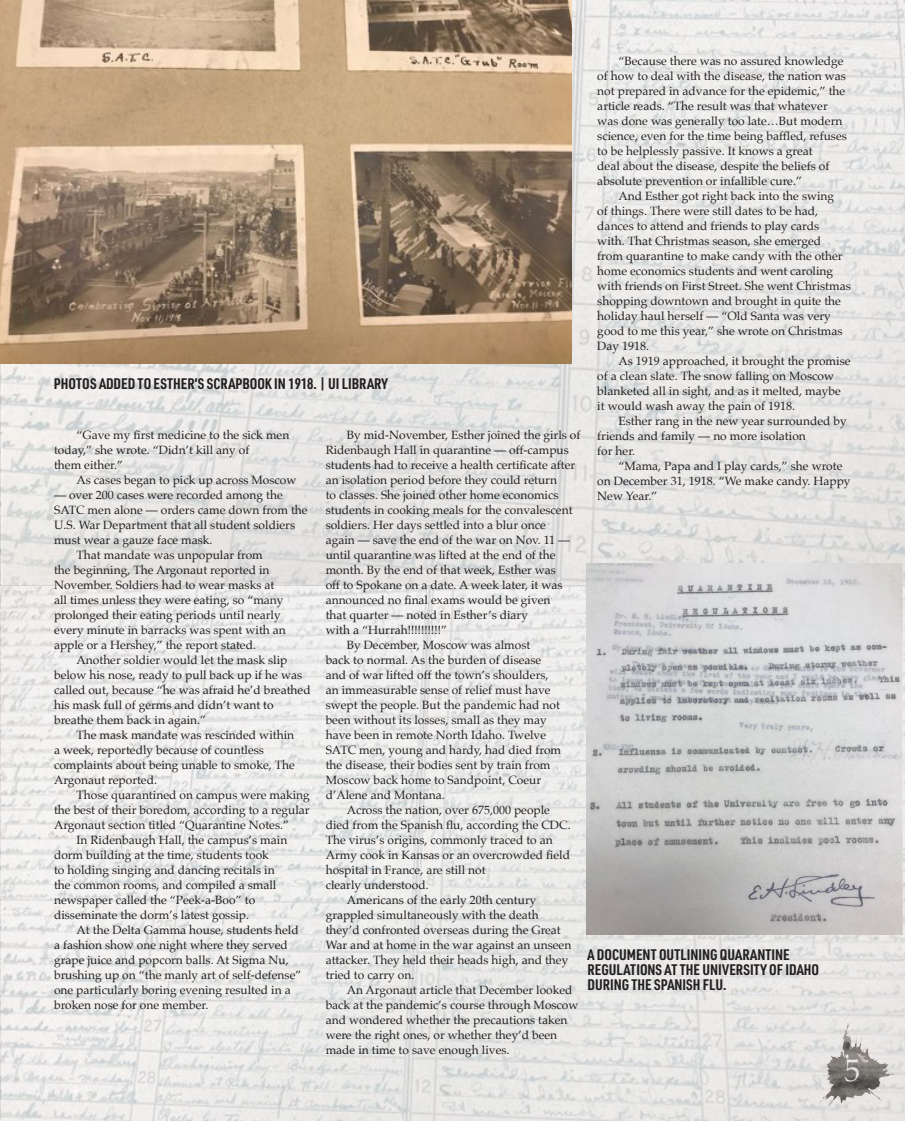
<style>
.page{position:relative;width:905px;height:1121px;background:#fff}
.page>*{position:absolute;margin:0;border:0;box-sizing:border-box;transform-origin:0 0}
.t1{font:31.5px "Palatino";color:#fff}
.Byline__body{font:700 15px/15px "URWDIN Cond";color:#231f20}
.Byline__body-2{font:12px/15px "Palatino";color:#231f20}
</style>
<div class="page">
<img style="left:0;top:0;width:904px;height:1120px">
<img style="left:808px;top:1007px;width:85px;height:104px">
<img style="left:0;top:0;width:571px;height:363px">
<img style="left:586px;top:563px;width:316px;height:371px">
<p class="Byline__body-2" style="left:597px;top:53px;width:251px;text-indent:21px">“Because there was no assured knowledge of how to deal with the disease, the nation was not prepared in advance for the epidemic,” the article reads. “The result was that whatever was done was generally too late…But modern science, even for the time being baffled, refuses to be helplessly passive. It knows a great<br>deal about the disease, despite the beliefs of absolute prevention or infallible cure.”</p>
<p class="Byline__body-2" style="left:597px;top:188px;width:255px;text-indent:21px">And Esther got right back into the swing<br>of things. There were still dates to be had, dances to attend and friends to play cards<br>with. That Christmas season, she emerged<br>from quarantine to make candy with the other home economics students and went caroling with friends on First Street. She went Christmas shopping downtown and brought in quite the holiday haul herself — “Old Santa was very good to me this year,” she wrote on Christmas Day 1918.</p>
<p class="Byline__body-2" style="left:597px;top:353px;width:255px;text-indent:21px">As 1919 approached, it brought the promise of a clean slate. The snow falling on Moscow blanketed all in sight, and as it melted, maybe it would wash away the pain of 1918.</p>
<p class="Byline__body-2" style="left:597px;top:413px;width:251px;text-indent:21px">Esther rang in the new year surrounded by friends and family — no more isolation</p>
<p class="Byline__body-2" style="left:597px;top:443px;width:39px">for her.</p>
<p class="Byline__body-2" style="left:597px;top:458px;width:255px;text-indent:21px">“Mama, Papa and I play cards,” she wrote on December 31, 1918. “We make candy. Happy<br>New Year.”</p>
<p class="Byline__body" style="left:54px;top:376px;width:335px">PHOTOS ADDED TO ESTHER’S SCRAPBOOK IN 1918. | UI LIBRARY</p>
<p class="Byline__body-2" style="left:54px;top:427px;width:237px;text-indent:22px">“Gave my first medicine to the sick men today,” she wrote. “Didn’t kill any of</p>
<p class="Byline__body-2" style="left:54px;top:457px;width:70px">them either.”</p>
<p class="Byline__body-2" style="left:76px;top:472px;width:221px">As cases began to pick up across Moscow</p>
<p class="Byline__body-2" style="left:54px;top:487px;width:255px">— over 200 cases were recorded among the SATC men alone — orders came down from the U.S. War Department that all student soldiers must wear a gauze face mask.</p>
<p class="Byline__body-2" style="left:54px;top:547px;width:233px;text-indent:22px">That mandate was unpopular from<br>the beginning, The Argonaut reported in November. Soldiers had to wear masks at all times unless they were eating, so “many prolonged their eating periods until nearly every minute in barracks was spent with an apple or a Hershey,” the report stated.</p>
<p class="Byline__body-2" style="left:54px;top:652px;width:258px;text-indent:22px">Another soldier would let the mask slip below his nose, ready to pull back up if he was called out, because “he was afraid he’d breathed his mask full of germs and didn’t want to breathe them back in again.”</p>
<p class="Byline__body-2" style="left:54px;top:727px;width:242px;text-indent:22px">The mask mandate was rescinded within a week, reportedly because of countless complaints about being unable to smoke, The Argonaut reported.</p>
<p class="Byline__body-2" style="left:54px;top:787px;width:257px;text-align:justify;text-indent:22px">Those quarantined on campus were making the best of their boredom, according to a regular Argonaut section titled “Quarantine Notes.”</p>
<p class="Byline__body-2" style="left:54px;top:832px;width:235px;text-indent:22px">In Ridenbaugh Hall, the campus’s main dorm building at the time, students took<br>to holding singing and dancing recitals in the common rooms, and compiled a small newspaper called the “Peek-a-Boo” to disseminate the dorm’s latest gossip.</p>
<p class="Byline__body-2" style="left:54px;top:922px;width:249px;text-indent:22px">At the Delta Gamma house, students held a fashion show one night where they served grape juice and popcorn balls. At Sigma Nu, brushing up on “the manly art of self-defense” one particularly boring evening resulted in a broken nose for one member.</p>
<p class="Byline__body-2" style="left:326px;top:427px;width:256px;text-indent:21px">By mid-November, Esther joined the girls of Ridenbaugh Hall in quarantine — off-campus students had to receive a health certificate after an isolation period before they could return<br>to classes. She joined other home economics students in cooking meals for the convalescent soldiers. Her days settled into a blur once<br>again — save the end of the war on Nov. 11 — until quarantine was lifted at the end of the month. By the end of that week, Esther was<br>off to Spokane on a date. A week later, it was announced no final exams would be given<br>that quarter — noted in Esther’s diary</p>
<p class="Byline__body-2" style="left:326px;top:622px;width:123px">with a “Hurrah!!!!!!!!!!”</p>
<p class="Byline__body-2" style="left:326px;top:637px;width:237px;text-indent:21px">By December, Moscow was almost<br>back to normal. As the burden of disease and of war lifted off the town’s shoulders, an immeasurable sense of relief must have swept the people. But the pandemic had not been without its losses, small as they may have been in remote North Idaho. Twelve SATC men, young and hardy, had died from the disease, their bodies sent by train from Moscow back home to Sandpoint, Coeur d’Alene and Montana.</p>
<p class="Byline__body-2" style="left:326px;top:802px;width:246px;text-indent:21px">Across the nation, over 675,000 people died from the Spanish flu, according the CDC.<br>The virus’s origins, commonly traced to an Army cook in Kansas or an overcrowded field hospital in France, are still not</p>
<p class="Byline__body-2" style="left:326px;top:877px;width:104px">clearly understood.</p>
<p class="Byline__body-2" style="left:326px;top:892px;width:247px;text-indent:21px">Americans of the early 20th century grappled simultaneously with the death they’d confronted overseas during the Great War and at home in the war against an unseen attacker. They held their heads high, and they tried to carry on.</p>
<p class="Byline__body-2" style="left:326px;top:982px;width:254px;text-indent:21px">An Argonaut article that December looked back at the pandemic’s course through Moscow and wondered whether the precautions taken were the right ones, or whether they’d been made in time to save enough lives.</p>
<p class="Byline__body" style="left:587px;top:946px;width:233px">A DOCUMENT OUTLINING QUARANTINE<br>REGULATIONS AT THE UNIVERSITY OF IDAHO<br>DURING THE SPANISH FLU.</p>
<p class="t1" style="left:844px;top:1044px;width:17px">5</p>
</div>
